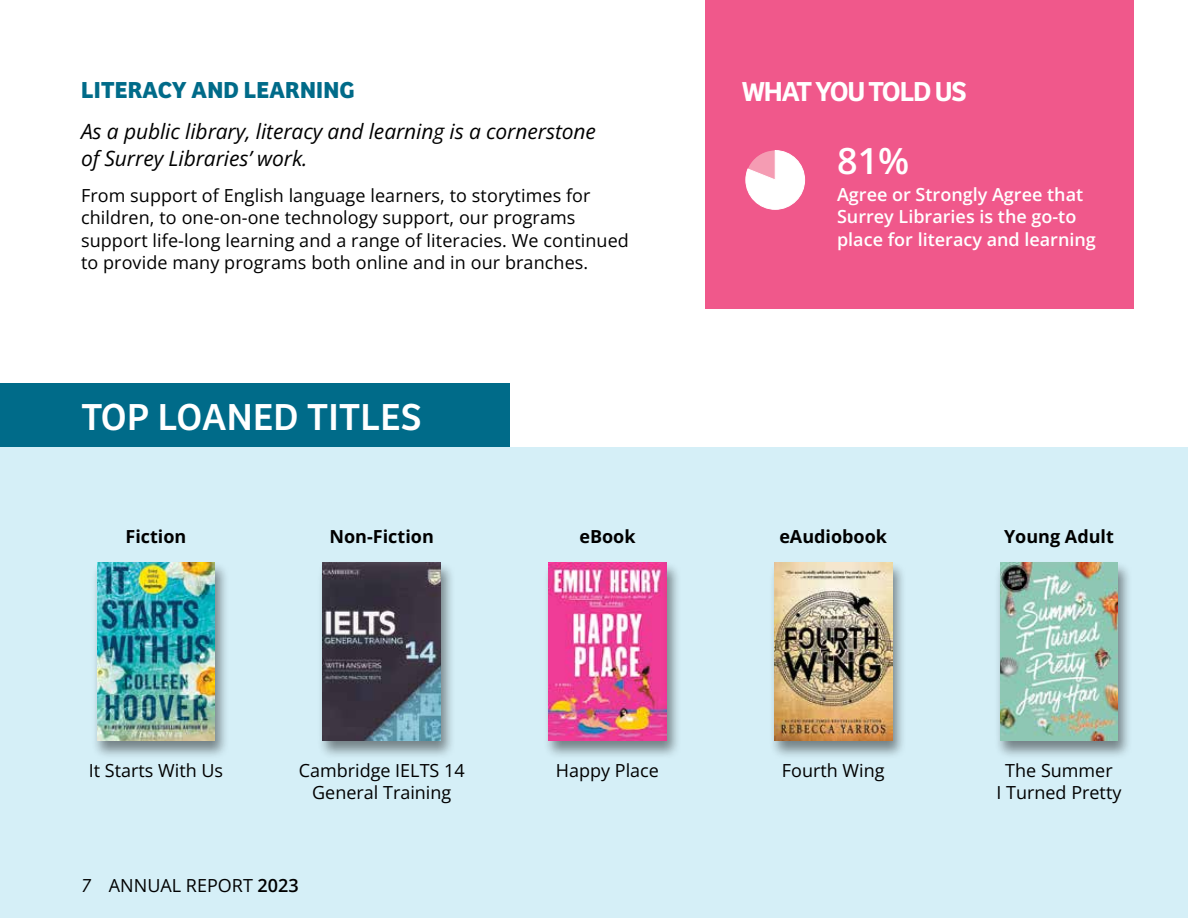
<style>
.page{position:relative;width:1188px;height:918px;background:#fff}
.page>*{position:absolute;margin:0;border:0;box-sizing:border-box;transform-origin:0 0}
.t1{font:39px "Bree";letter-spacing:.01em;color:#fff}
.t2{font:600 36px "Open Sans";color:#fff}
.t3{font:600 28.5px "Bree";letter-spacing:-.04em;color:#fff}
.t4{font:700 24px "Bree";letter-spacing:.01em;color:#006b89}
.t5{font:italic 21px/27px "Open Sans";letter-spacing:-.005em;color:#000}
.t6{font:18px/22.5px "Open Sans";letter-spacing:.005em;color:#000;text-align:center}
.t7{font:600 18px/22.5px "Open Sans";color:#fff}
.t8{font:700 18px "Open Sans";color:#000}
.s1{font-style:italic}
.s2{font-weight:600}
</style>
<div class="page">
<div style="left:0;top:384px;width:509px;height:384px;background:#006b89"></div>
<div style="left:0;top:448px;width:1188px;height:470px;background:#d5eff7"></div>
<div style="left:706px;top:0;width:428px;height:309px;background:#f0588b"></div>
<div style="left:91px;top:561px;width:139px;height:199px;background:#000;opacity:.45"></div>
<img style="left:97px;top:563px;width:118px;height:178px">
<div style="left:317px;top:561px;width:138px;height:199px;background:#000;opacity:.45"></div>
<img style="left:323px;top:563px;width:118px;height:178px">
<div style="left:543px;top:561px;width:138px;height:199px;background:#000;opacity:.45"></div>
<img style="left:549px;top:563px;width:117px;height:178px">
<div style="left:769px;top:561px;width:138px;height:199px;background:#000;opacity:.45"></div>
<img style="left:774px;top:563px;width:118px;height:178px">
<div style="left:994px;top:561px;width:139px;height:199px;background:#000;opacity:.45"></div>
<img style="left:1000px;top:563px;width:118px;height:178px">
<svg style="left:746px;top:150px;width:59px;height:59px"></svg>
<h3 class="t4" style="left:81px;top:71px;width:275px">LITERACY AND LEARNING</h3>
<h3 class="t3" style="left:742px;top:69px;width:227px">WHAT YOU TOLD US</h3>
<p class="t5" style="left:81px;top:117px;width:516px">As a public library, literacy and learning is a cornerstone of Surrey Libraries’ work.</p>
<p class="t6" style="left:81px;top:184px;width:549px;text-align:left">From support of English language learners, to storytimes for children, to one-on-one technology support, our programs support life-long learning and a range of literacies. We continued to provide many programs both online and in our branches.</p>
<h2 class="t2" style="left:837px;top:136px;width:74px">81%</h2>
<p class="t7" style="left:837px;top:183px;width:260px">Agree or Strongly Agree that<br>Surrey Libraries is the go-to place for literacy and learning</p>
<h1 class="t1" style="left:81px;top:387px;width:342px">TOP LOANED TITLES</h1>
<p class="t8" style="left:126px;top:524px;width:62px">Fiction</p>
<p class="t8" style="left:330px;top:524px;width:106px">Non-Fiction</p>
<p class="t8" style="left:579px;top:524px;width:58px">eBook</p>
<p class="t8" style="left:779px;top:524px;width:109px">eAudiobook</p>
<p class="t8" style="left:1004px;top:524px;width:111px">Young Adult</p>
<p class="t6" style="left:89px;top:759px;width:136px">It Starts With Us</p>
<p class="t6" style="left:299px;top:759px;width:167px">Cambridge IELTS 14</p>
<p class="t6" style="left:556px;top:759px;width:105px">Happy Place</p>
<p class="t6" style="left:782px;top:759px;width:104px">Fourth Wing</p>
<p class="t6" style="left:312px;top:781px;width:141px">General Training</p>
<p class="t6" style="left:81px;top:874px;width:219px"><span class="s1">7</span> ANNUAL REPORT <span class="s2">2023</span></p>
<p class="t6" style="left:996px;top:759px;width:127px">The Summer<br>I Turned Pretty</p>
</div>
